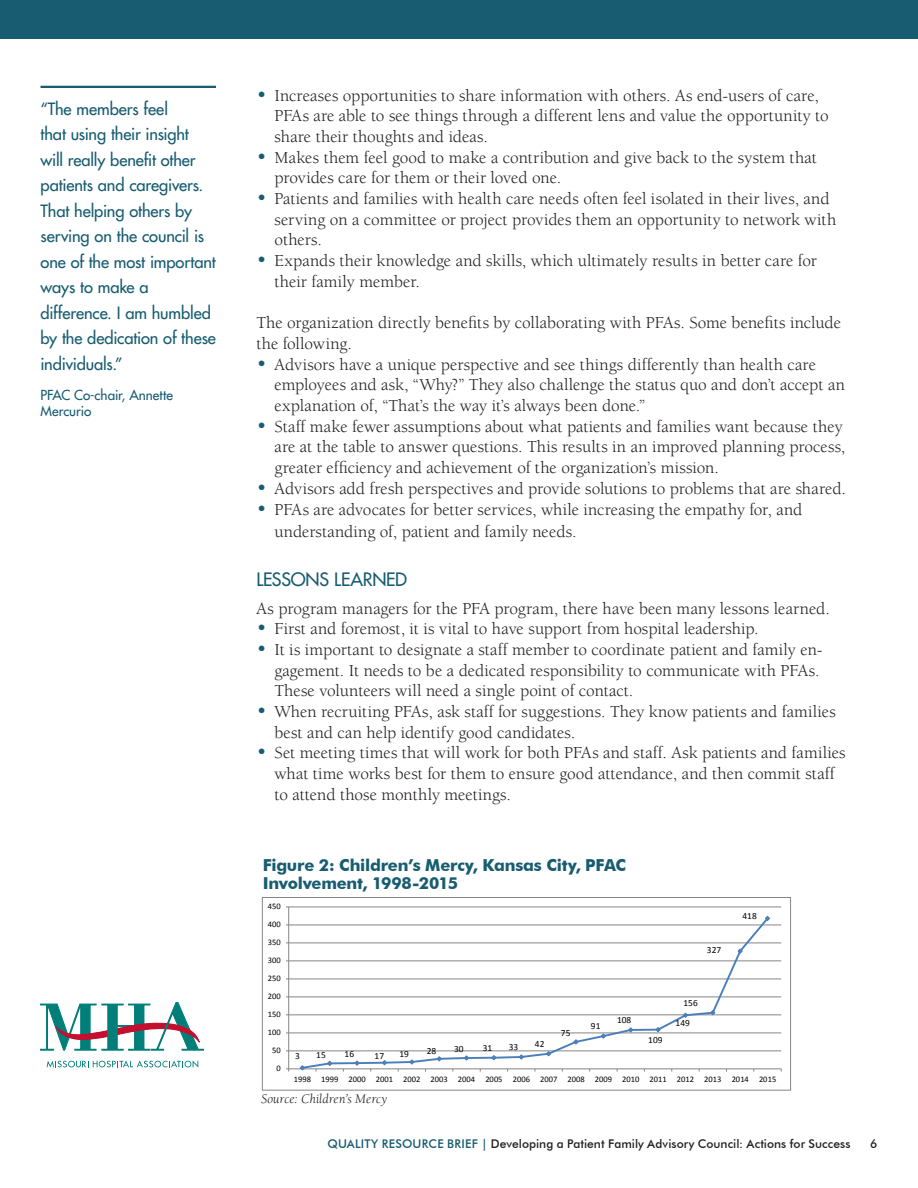
<style>
.page{position:relative;width:918px;height:1188px;background:#fff}
.page>*{position:absolute;margin:0;border:0;box-sizing:border-box;transform-origin:0 0}
.Subhead{font:18px "Futura";letter-spacing:-.015em;color:#175c71}
.Body{font:17.25px/20.7px "Berkeley";color:#231f20}
.Pull_quote{font:16.5px/25.5px "Futura";letter-spacing:-.005em;color:#175c71}
.Subhead_2{font:700 16.5px/18.8px "Futura BT";letter-spacing:-.015em;color:#175c71}
.Pull_quote_attribute{font:13.5px/16.2px "Futura";letter-spacing:-.005em;color:#175c71}
.Footnote{font:italic 13.5px "Berkeley";color:#231f20}
.t1{font:500 12px "Futura BT";letter-spacing:.005em;color:#231f20}
.t2{font:9.45px "Calibri";letter-spacing:.005em;color:#000}
.t3{font:8.4px "Calibri";color:#000}
.s1{font-size:21px;color:#175c71}
.s2{color:#175c71}
</style>
<div class="page">
<div style="left:0;top:0;width:918px;height:39px;background:#175c71"></div>
<svg style="left:40px;top:1002px;width:164px;height:48px"></svg>
<svg style="left:47px;top:1061px;width:151px;height:7px"></svg>
<hr style="left:40px;top:86px;width:176px;height:2px;background:#175c71">
<hr style="left:289px;top:1051px;width:492px;height:1px;background:#868686">
<hr style="left:289px;top:1033px;width:492px;height:1px;background:#868686">
<hr style="left:289px;top:1015px;width:492px;height:1px;background:#868686">
<hr style="left:289px;top:997px;width:492px;height:1px;background:#868686">
<hr style="left:289px;top:979px;width:492px;height:1px;background:#868686">
<hr style="left:289px;top:961px;width:492px;height:1px;background:#868686">
<hr style="left:289px;top:943px;width:492px;height:1px;background:#868686">
<hr style="left:289px;top:925px;width:492px;height:1px;background:#868686">
<hr style="left:289px;top:907px;width:492px;height:1px;background:#868686">
<hr style="left:288px;top:907px;width:1px;height:162px;background:#868686">
<hr style="left:289px;top:1069px;width:492px;height:1px;background:#868686">
<svg style="left:300px;top:921px;width:470px;height:149px"></svg>
<svg style="left:299px;top:1065px;width:6px;height:6px"></svg>
<svg style="left:327px;top:1060px;width:6px;height:6px"></svg>
<svg style="left:354px;top:1060px;width:6px;height:6px"></svg>
<svg style="left:381px;top:1060px;width:7px;height:6px"></svg>
<svg style="left:409px;top:1059px;width:6px;height:6px"></svg>
<svg style="left:436px;top:1056px;width:6px;height:6px"></svg>
<svg style="left:464px;top:1055px;width:6px;height:6px"></svg>
<svg style="left:491px;top:1055px;width:6px;height:6px"></svg>
<svg style="left:518px;top:1054px;width:6px;height:6px"></svg>
<svg style="left:546px;top:1051px;width:6px;height:6px"></svg>
<svg style="left:573px;top:1039px;width:6px;height:6px"></svg>
<svg style="left:600px;top:1033px;width:6px;height:6px"></svg>
<svg style="left:628px;top:1027px;width:6px;height:6px"></svg>
<svg style="left:655px;top:1027px;width:6px;height:6px"></svg>
<svg style="left:682px;top:1012px;width:6px;height:6px"></svg>
<svg style="left:710px;top:1010px;width:6px;height:6px"></svg>
<svg style="left:737px;top:948px;width:6px;height:6px"></svg>
<svg style="left:764px;top:915px;width:6px;height:6px"></svg>
<div style="left:262px;top:897px;width:529px;height:193px;border:1px solid #868686"></div>
<p class="Pull_quote" style="left:40px;top:96px;width:177px">“The members feel<br>that using their insight<br>will really benefit other patients and caregivers.<br>That helping others by serving on the council is one of the most important ways to make a difference. I am humbled by the dedication of these individuals.”</p>
<p class="Pull_quote_attribute" style="left:40px;top:387px;width:134px">PFAC Co-chair, Annette<br>Mercurio</p>
<p class="Body" style="left:274px;top:85px;width:556px;text-indent:-18px"><span class="s1">•</span> Increases opportunities to share information with others. As end-users of care,<br>PFAs are able to see things through a different lens and value the opportunity to share their thoughts and ideas.</p>
<p class="Body" style="left:274px;top:147px;width:544px;text-indent:-18px"><span class="s1">•</span> Makes them feel good to make a contribution and give back to the system that provides care for them or their loved one.</p>
<p class="Body" style="left:274px;top:189px;width:563px;text-indent:-18px"><span class="s1">•</span> Patients and families with health care needs often feel isolated in their lives, and serving on a committee or project provides them an opportunity to network with others.</p>
<p class="Body" style="left:274px;top:251px;width:544px;text-indent:-18px"><span class="s1">•</span> Expands their knowledge and skills, which ultimately results in better care for their family member.</p>
<p class="Body" style="left:256px;top:313px;width:586px">The organization directly benefits by collaborating with PFAs. Some benefits include the following.</p>
<p class="Body" style="left:274px;top:354px;width:572px;text-indent:-18px"><span class="s1">•</span> Advisors have a unique perspective and see things differently than health care employees and ask, “Why?” They also challenge the status quo and don’t accept an explanation of, “That’s the way it’s always been done.”</p>
<p class="Body" style="left:274px;top:416px;width:572px;text-indent:-18px"><span class="s1">•</span> Staff make fewer assumptions about what patients and families want because they are at the table to answer questions. This results in an improved planning process, greater efficiency and achievement of the organization’s mission.</p>
<p class="Body" style="left:256px;top:478px;width:591px"><span class="s1">•</span> Advisors add fresh perspectives and provide solutions to problems that are shared.</p>
<p class="Body" style="left:274px;top:498px;width:529px;line-height:22.5px;text-indent:-18px"><span class="s1">•</span> PFAs are advocates for better services, while increasing the empathy for, and understanding of, patient and family needs.</p>
<p class="Subhead" style="left:256px;top:568px;width:152px">LESSONS LEARNED</p>
<p class="Body" style="left:256px;top:598px;width:575px">As program managers for the PFA program, there have been many lessons learned.</p>
<p class="Body" style="left:256px;top:619px;width:504px"><span class="s1">•</span> First and foremost, it is vital to have support from hospital leadership.</p>
<p class="Body" style="left:274px;top:640px;width:550px;text-indent:-18px"><span class="s1">•</span> It is important to designate a staff member to coordinate patient and family en&shy;gagement. It needs to be a dedicated responsibility to communicate with PFAs.<br>These volunteers will need a single point of contact.</p>
<p class="Body" style="left:274px;top:702px;width:563px;text-indent:-18px"><span class="s1">•</span> When recruiting PFAs, ask staff for suggestions. They know patients and families best and can help identify good candidates.</p>
<p class="Body" style="left:274px;top:743px;width:573px;text-indent:-18px"><span class="s1">•</span> Set meeting times that will work for both PFAs and staff. Ask patients and families what time works best for them to ensure good attendance, and then commit staff to attend those monthly meetings.</p>
<p class="Subhead_2" style="left:263px;top:855px;width:365px">Figure 2: Children’s Mercy, Kansas City, PFAC<br>Involvement, 1998-2015</p>
<p class="t3" style="left:268px;top:901px;width:14px">450</p>
<p class="t3" style="left:268px;top:919px;width:14px">400</p>
<p class="t3" style="left:268px;top:937px;width:14px">350</p>
<p class="t3" style="left:268px;top:955px;width:14px">300</p>
<p class="t3" style="left:268px;top:973px;width:14px">250</p>
<p class="t3" style="left:268px;top:991px;width:14px">200</p>
<p class="t3" style="left:268px;top:1009px;width:14px">150</p>
<p class="t3" style="left:268px;top:1027px;width:14px">100</p>
<p class="t3" style="left:272px;top:1045px;width:10px">50</p>
<p class="t3" style="left:277px;top:1063px;width:6px">0</p>
<p class="t2" style="left:295px;top:1050px;width:6px">3</p>
<p class="t2" style="left:316px;top:1049px;width:11px">15</p>
<p class="t2" style="left:345px;top:1048px;width:11px">16</p>
<p class="t2" style="left:375px;top:1050px;width:11px">17</p>
<p class="t2" style="left:399px;top:1048px;width:11px">19</p>
<p class="t2" style="left:427px;top:1045px;width:11px">28</p>
<p class="t2" style="left:454px;top:1043px;width:11px">30</p>
<p class="t2" style="left:483px;top:1042px;width:11px">31</p>
<p class="t2" style="left:509px;top:1041px;width:11px">33</p>
<p class="t2" style="left:535px;top:1038px;width:11px">42</p>
<p class="t2" style="left:561px;top:1027px;width:11px">75</p>
<p class="t2" style="left:707px;top:944px;width:16px">327</p>
<p class="t2" style="left:591px;top:1020px;width:11px">91</p>
<p class="t2" style="left:617px;top:1014px;width:16px">108</p>
<p class="t2" style="left:648px;top:1034px;width:16px">109</p>
<p class="t2" style="left:683px;top:997px;width:16px">156</p>
<p class="t2" style="left:676px;top:1017px;width:16px">149</p>
<p class="t2" style="left:742px;top:910px;width:16px">418</p>
<p class="t3" style="left:294px;top:1074px;width:484px">1998 1999 2000 2001 2002 2003 2004 2005 2006 2007 2008 2009 2010 2011 2012 2013 2014 2015</p>
<p class="Footnote" style="left:261px;top:1092px;width:128px">Source: Children’s Mercy</p>
<p class="t1" style="left:328px;top:1136px;width:525px"><span class="s2">QUALITY RESOURCE BRIEF |</span> Developing a Patient Family Advisory Council: Actions for Success</p>
<p class="t1" style="left:870px;top:1136px;width:9px">6</p>
</div>
